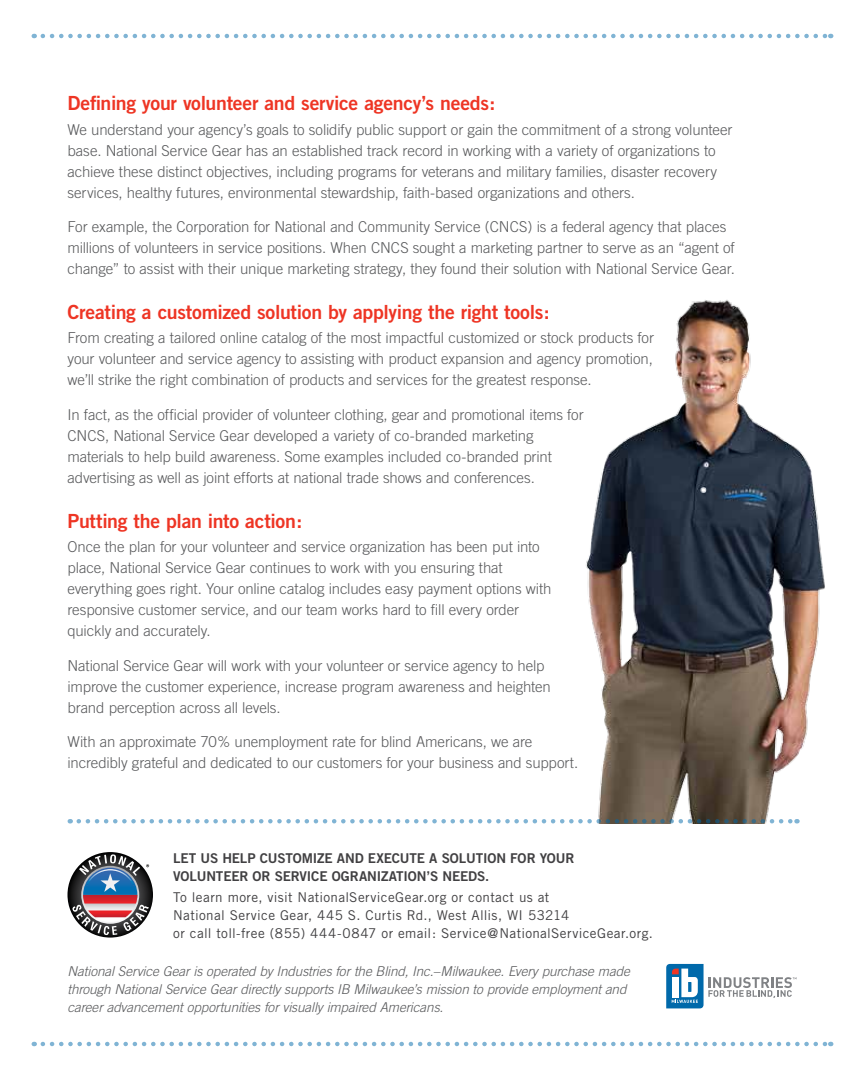
<style>
.page{position:relative;width:864px;height:1080px;background:#fff}
.page>*{position:absolute;margin:0;border:0;box-sizing:border-box;transform-origin:0 0}
.t1{font:19.5px "Trade Gothic Bold Two";letter-spacing:-.015em;color:#ee3524}
.t2{font:300 15px/21px "Trade Gothic";letter-spacing:-.005em;color:#58595b}
.t3{font:italic 300 13.5px/18px "Trade Gothic";letter-spacing:-.005em;color:#58595b}
.t4{font:13.5px/18px "Trade Gothic";letter-spacing:.03em;color:#414042}
.t5{font:13.5px/18px "Trade Gothic Bold Two";letter-spacing:-.01em;color:#414042}
</style>
<div class="page">
<svg style="left:43px;top:34px;width:788px;height:4px"></svg>
<svg style="left:43px;top:1042px;width:788px;height:4px"></svg>
<svg style="left:68px;top:852px;width:85px;height:86px"></svg>
<svg style="left:72px;top:854px;width:77px;height:81px"></svg>
<svg style="left:666px;top:964px;width:130px;height:44px"></svg>
<img style="left:525px;top:300px;width:300px;height:524px">
<svg style="left:79px;top:819px;width:718px;height:4px"></svg>
<h1 class="t1" style="left:68px;top:91px;width:429px">Defining your volunteer and service agency’s needs:</h1>
<p class="t2" style="left:68px;top:119px;width:667px">We understand your agency’s goals to solidify public support or gain the commitment of a strong volunteer base. National Service Gear has an established track record in working with a variety of organizations to achieve these distinct objectives, including programs for veterans and military families, disaster recovery services, healthy futures, environmental stewardship, faith-based organizations and others.</p>
<p class="t2" style="left:68px;top:216px;width:669px">For example, the Corporation for National and Community Service (CNCS) is a federal agency that places millions of volunteers in service positions. When CNCS sought a marketing partner to serve as an “agent of change” to assist with their unique marketing strategy, they found their solution with National Service Gear.</p>
<h1 class="t1" style="left:68px;top:300px;width:484px">Creating a customized solution by applying the right tools:</h1>
<p class="t2" style="left:68px;top:327px;width:588px;text-align:justify">From creating a tailored online catalog of the most impactful customized or stock products for your volunteer and service agency to assisting with product expansion and agency promotion, we’ll strike the right combination of products and services for the greatest response.</p>
<p class="t2" style="left:68px;top:404px;width:518px">In fact, as the official provider of volunteer clothing, gear and promotional items for CNCS, National Service Gear developed a variety of co-branded marketing materials to help build awareness. Some examples included co-branded print advertising as well as joint efforts at national trade shows and conferences.</p>
<h1 class="t1" style="left:68px;top:509px;width:236px">Putting the plan into action:</h1>
<p class="t2" style="left:68px;top:536px;width:486px">Once the plan for your volunteer and service organization has been put into place, National Service Gear continues to work with you ensuring that everything goes right. Your online catalog includes easy payment options with responsive customer service, and our team works hard to fill every order quickly and accurately.</p>
<p class="t2" style="left:68px;top:655px;width:485px">National Service Gear will work with your volunteer or service agency to help improve the customer experience, increase program awareness and heighten brand perception across all levels.</p>
<p class="t2" style="left:68px;top:731px;width:512px">With an approximate 70% unemployment rate for blind Americans, we are incredibly grateful and dedicated to our customers for your business and support.</p>
<p class="t5" style="left:173px;top:849px;width:403px">LET US HELP CUSTOMIZE AND EXECUTE A SOLUTION FOR YOUR<br>VOLUNTEER OR SERVICE OGRANIZATION’S NEEDS.</p>
<p class="t4" style="left:173px;top:888px;width:481px">To learn more, visit NationalServiceGear.org or contact us at<br>National Service Gear, 445 S. Curtis Rd., West Allis, WI 53214<br>or call toll-free (855) 444-0847 or email: Service@NationalServiceGear.org.</p>
<p class="t3" style="left:68px;top:963px;width:564px">National Service Gear is operated by Industries for the Blind, Inc.–Milwaukee. Every purchase made through National Service Gear directly supports IB Milwaukee’s mission to provide employment and career advancement opportunities for visually impaired Americans.</p>
</div>
